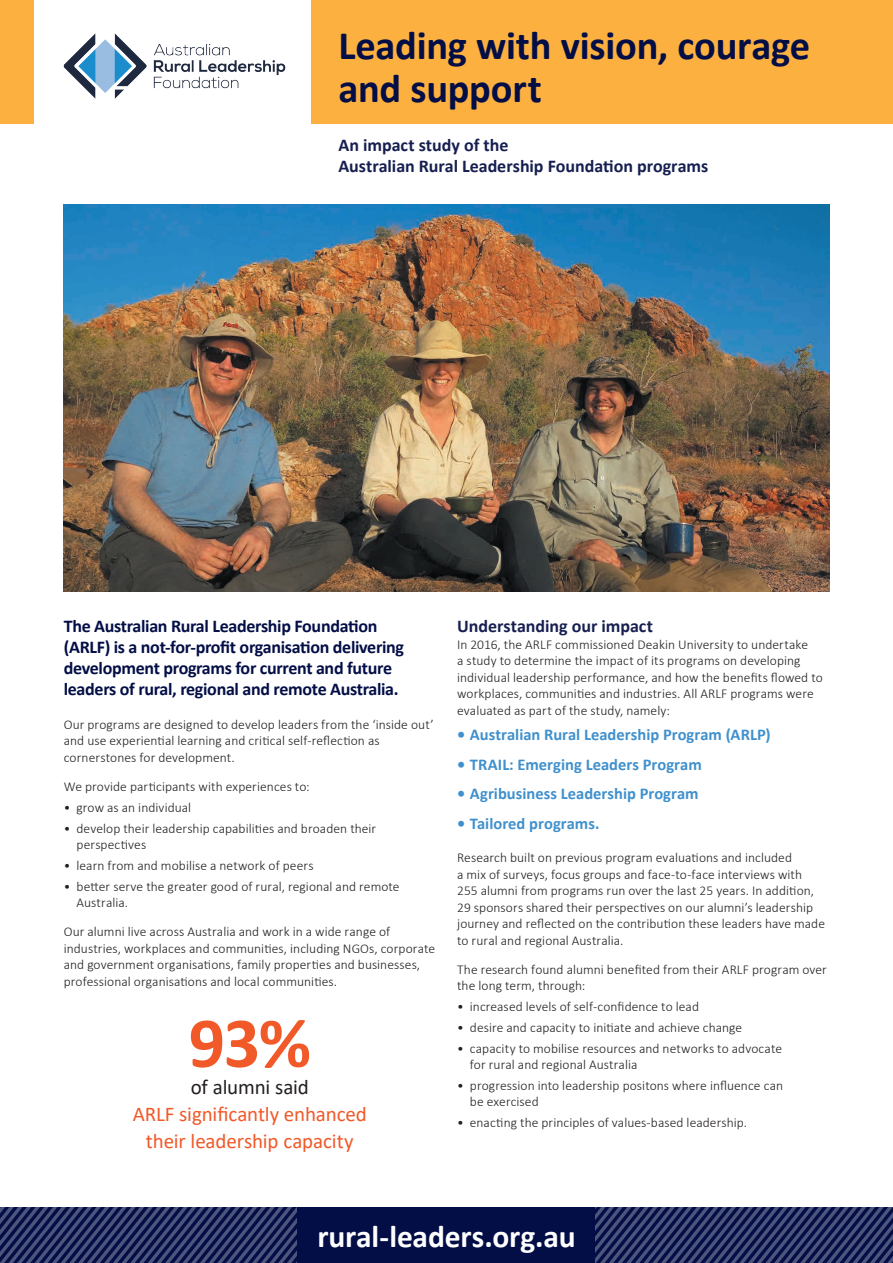
<style>
.page{position:relative;width:893px;height:1263px;background:#fff}
.page>*{position:absolute;margin:0;border:0;box-sizing:border-box;transform-origin:0 0}
.Large_number{font:700 72px "Calibri";color:#f15929}
.Main_heading{font:700 40.5px/43.5px "Calibri";letter-spacing:-.005em;color:#030e46}
.t1{font:700 31.5px "Calibri";letter-spacing:-.005em;color:#fff}
.Info_text_larg{font:21px/27px "Calibri";letter-spacing:-.01em;color:#f15929;text-align:center}
.Oversized_copy{font:700 18px/21px "Calibri";letter-spacing:-.015em;color:#030e46}
.Heading_2{font:700 18px/21px "Calibri";color:#171f51}
.t2{font:700 16.5px "Calibri";color:#3f90cd}
.Body_Copy{font:300 13.5px/16.5px "Calibri";letter-spacing:.005em;color:#231f20}
.before_dots{font:300 13.5px/16.5px "Calibri";letter-spacing:.005em;color:#231f20}
.s1{color:#231f20}
</style>
<div class="page">
<svg style="left:0;top:1208px;width:893px;height:55px"></svg>
<div style="left:298px;top:1208px;width:297px;height:55px;background:#030e46"></div>
<div style="left:0;top:0;width:893px;height:123px;background:#fbb03f"></div>
<img style="left:34px;top:0;width:276px;height:123px">
<img style="left:64px;top:204px;width:765px;height:388px">
<p class="Main_heading" style="left:338px;top:23px;width:473px">Leading with vision, courage and support</p>
<p class="Heading_2" style="left:338px;top:134px;width:371px">An impact study of the<br>Australian Rural Leadership Foundation programs</p>
<p class="Oversized_copy" style="left:64px;top:615px;width:342px">The Australian Rural Leadership Foundation (ARLF) is a not-for-profit organisation delivering development programs for current and future leaders of rural, regional and remote Australia.</p>
<p class="Body_Copy" style="left:64px;top:716px;width:371px">Our programs are designed to develop leaders from the ‘inside out’ and use experiential learning and critical self-reflection as cornerstones for development.</p>
<p class="before_dots" style="left:64px;top:778px;width:247px">We provide participants with experiences to:</p>
<p class="Body_Copy" style="left:64px;top:799px;width:129px">• grow as an individual</p>
<p class="Body_Copy" style="left:77px;top:820px;width:301px;text-indent:-13px">• develop their leadership capabilities and broaden their perspectives</p>
<p class="Body_Copy" style="left:64px;top:857px;width:251px">• learn from and mobilise a network of peers</p>
<p class="Body_Copy" style="left:77px;top:878px;width:325px;text-indent:-13px">• better serve the greater good of rural, regional and remote<br>Australia.</p>
<p class="Body_Copy" style="left:64px;top:923px;width:373px">Our alumni live across Australia and work in a wide range of industries, workplaces and communities, including NGOs, corporate and government organisations, family properties and businesses, professional organisations and local communities.</p>
<p class="Large_number" style="left:189px;top:992px;width:124px">93%</p>
<p class="Info_text_larg" style="left:133px;top:1073px;width:236px"><span class="s1">of alumni said<br></span>ARLF significantly enhanced their leadership capacity</p>
<p class="Heading_2" style="left:457px;top:615px;width:197px">Understanding our impact</p>
<p class="before_dots" style="left:457px;top:636px;width:367px">In 2016, the ARLF commissioned Deakin University to undertake<br>a study to determine the impact of its programs on developing individual leadership performance, and how the benefits flowed to workplaces, communities and industries. All ARLF programs were evaluated as part of the study, namely:</p>
<p class="t2" style="left:457px;top:723px;width:315px">• Australian Rural Leadership Program (ARLP)</p>
<p class="t2" style="left:457px;top:752px;width:246px">• TRAIL: Emerging Leaders Program</p>
<p class="t2" style="left:457px;top:782px;width:243px">• Agribusiness Leadership Program</p>
<p class="t2" style="left:457px;top:811px;width:144px">• Tailored programs.</p>
<p class="Body_Copy" style="left:457px;top:849px;width:369px">Research built on previous program evaluations and included<br>a mix of surveys, focus groups and face-to-face interviews with 255 alumni from programs run over the last 25 years. In addition, 29 sponsors shared their perspectives on our alumni’s leadership journey and reflected on the contribution these leaders have made to rural and regional Australia.</p>
<p class="before_dots" style="left:457px;top:961px;width:371px">The research found alumni benefited from their ARLF program over the long term, through:</p>
<p class="Body_Copy" style="left:457px;top:998px;width:243px">• increased levels of self-confidence to lead</p>
<p class="Body_Copy" style="left:457px;top:1019px;width:287px">• desire and capacity to initiate and achieve change</p>
<p class="Body_Copy" style="left:470px;top:1040px;width:314px;text-indent:-13px">• capacity to mobilise resources and networks to advocate for rural and regional Australia</p>
<p class="Body_Copy" style="left:470px;top:1077px;width:315px;text-indent:-13px">• progression into leadership positons where influence can be exercised</p>
<p class="Body_Copy" style="left:457px;top:1114px;width:291px">• enacting the principles of values-based leadership.</p>
<h3 class="t1" style="left:317px;top:1214px;width:260px">rural-leaders.org.au</h3>
</div>
